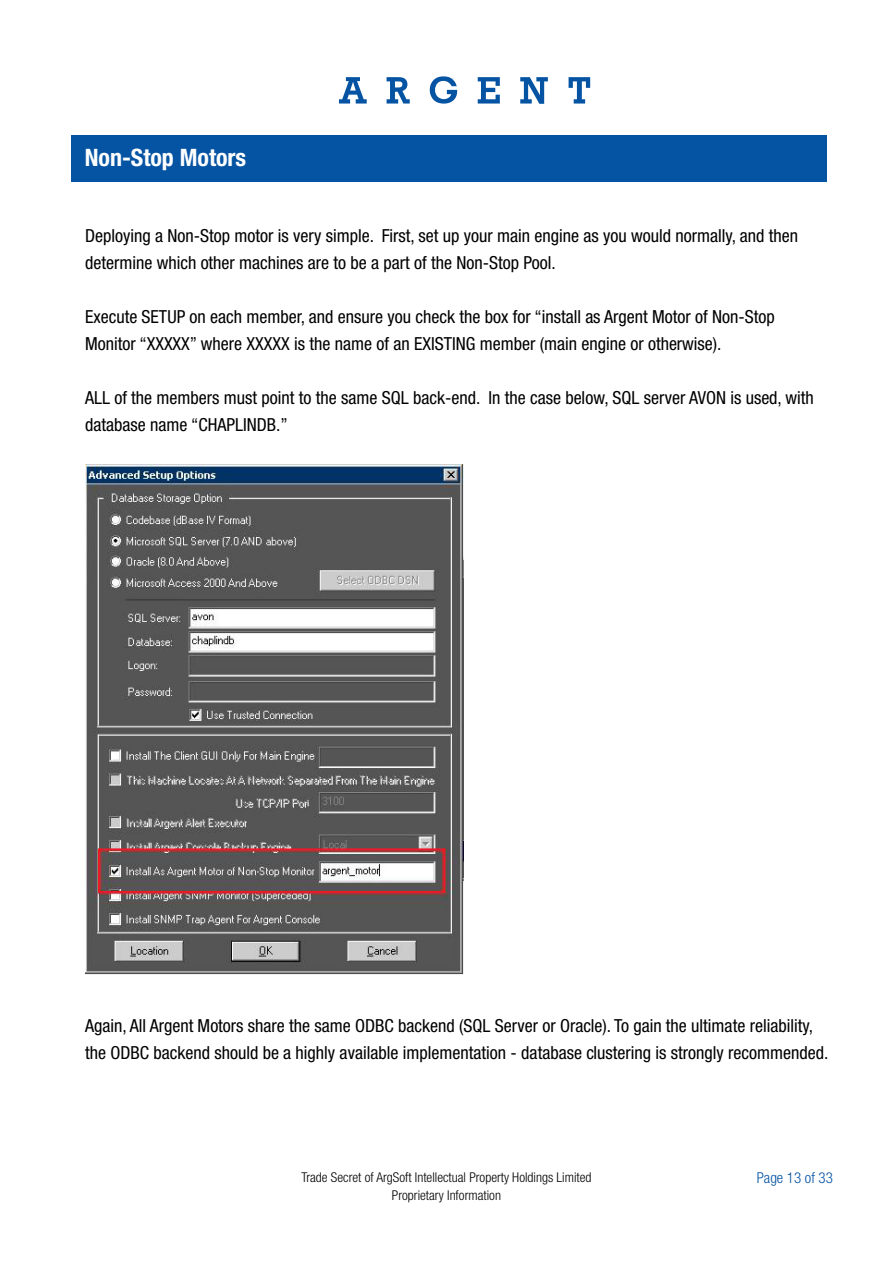
<style>
.page{position:relative;width:893px;height:1263px;background:#fff}
.page>*{position:absolute;margin:0;border:0;box-sizing:border-box;transform-origin:0 0}
.t1{font:700 condensed 24px "Helvetica Neue";color:#fff}
.t2{font:condensed 18px/27px "Helvetica Neue";color:#000}
.t3{font:300 condensed 15px "Helvetica Neue";color:#0554a3}
.t4{font:300 condensed 13.5px/18px "Helvetica Neue";color:#000;text-align:center}
</style>
<div class="page">
<div style="left:71px;top:135px;width:756px;height:46px;background:#0554a3"></div>
<svg style="left:430px;top:76px;width:27px;height:28px"></svg>
<svg style="left:339px;top:77px;width:28px;height:27px"></svg>
<svg style="left:569px;top:77px;width:21px;height:27px"></svg>
<svg style="left:520px;top:77px;width:28px;height:27px"></svg>
<svg style="left:478px;top:77px;width:22px;height:27px"></svg>
<svg style="left:387px;top:77px;width:23px;height:27px"></svg>
<img style="left:85px;top:464px;width:378px;height:511px">
<h1 class="t1" style="left:85px;top:143px;width:163px">Non-Stop Motors</h1>
<p class="t2" style="left:85px;top:222px;width:714px">Deploying a Non-Stop motor is very simple. First, set up your main engine as you would normally, and then determine which other machines are to be a part of the Non-Stop Pool.</p>
<p class="t2" style="left:85px;top:303px;width:691px">Execute SETUP on each member, and ensure you check the box for “install as Argent Motor of Non-Stop<br>Monitor “XXXXX” where XXXXX is the name of an EXISTING member (main engine or otherwise).</p>
<p class="t2" style="left:85px;top:384px;width:730px">ALL of the members must point to the same SQL back-end. In the case below, SQL server AVON is used, with database name “CHAPLINDB.”</p>
<p class="t2" style="left:85px;top:1012px;width:745px">Again, All Argent Motors share the same ODBC backend (SQL Server or Oracle). To gain the ultimate reliability, the ODBC backend should be a highly available implementation - database clustering is strongly recommended.</p>
<p class="t4" style="left:301px;top:1168px;width:291px">Trade Secret of ArgSoft Intellectual Property Holdings Limited<br>Proprietary Information</p>
<p class="t3" style="left:757px;top:1169px;width:78px">Page 13 of 33</p>
</div>
